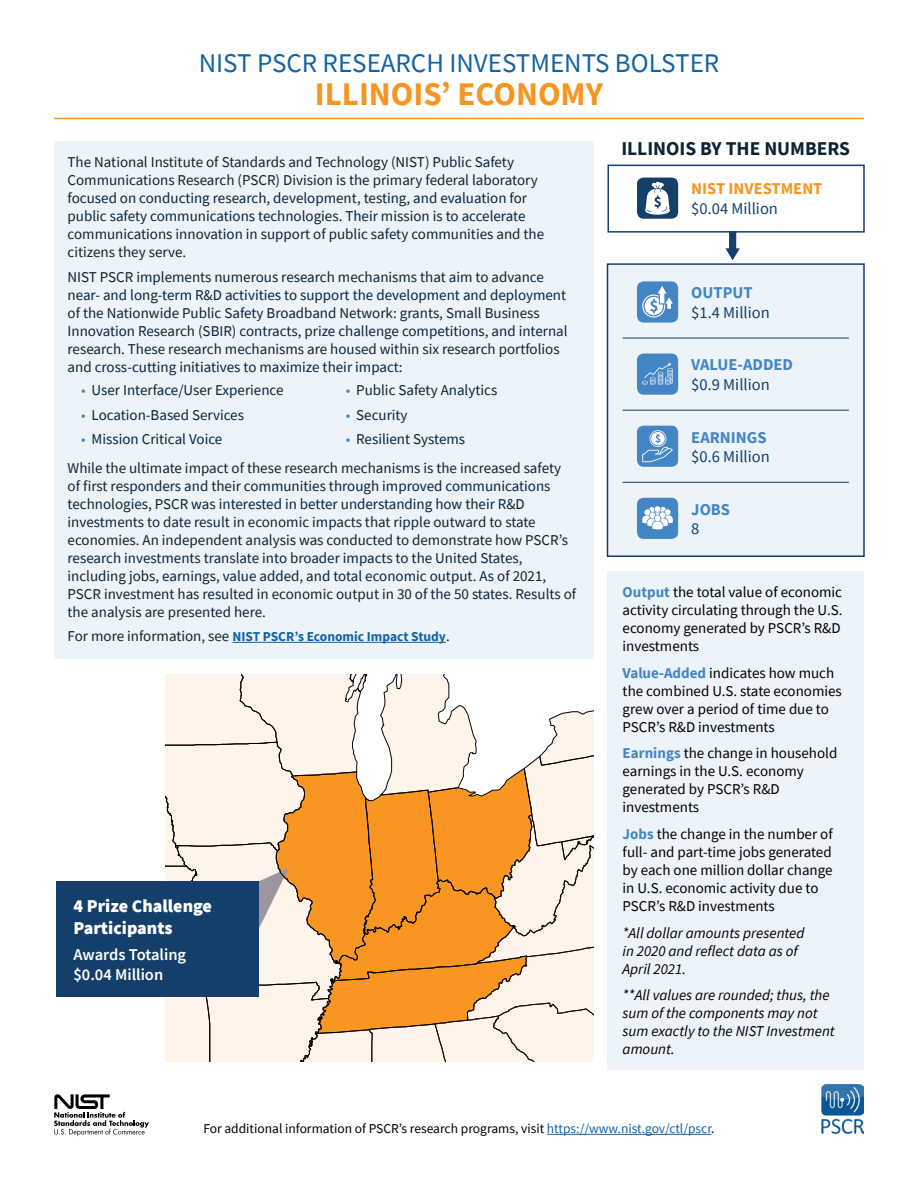
<style>
.page{position:relative;width:918px;height:1188px;background:#fff}
.page>*{position:absolute;margin:0;border:0;box-sizing:border-box;transform-origin:0 0}
.t1{font:700 33px "Source Sans Pro";color:#f89521}
.t2{font:27px "Source Sans Pro";color:#1262a4}
.t3{font:700 19.5px "Source Sans Pro";color:#0b2336}
.t4{font:900 18px/21.6px "Source Sans Pro";color:#fff}
.t5{font:16.5px "Source Sans Pro";color:#133f6a}
.t6{font:700 16.5px "Source Sans Pro";color:#4485c4}
.t7{font:600 16.5px/19.8px "Source Sans Pro";color:#fff}
.t8{font:700 16.5px "Source Sans Pro";color:#f89521}
.t9{font:15px/18px "Source Sans Pro";color:#0b2336}
.t10{font:15px/18px "Source Sans Pro";color:#000}
.t11{font:italic 15px/26.7px "Source Sans Pro";color:#000}
.t12{font:13.5px "Source Sans Pro";color:#000}
.t13{font:700 13.5px "Source Sans Pro";color:#1262a4}
.s1{color:#4485c4}
.s2{font-weight:400;font-size:15px;color:#0b2336}
.s3{font-weight:700;color:#4485c4}
.s4{color:#1262a4}
</style>
<div class="page">
<div style="left:54px;top:141px;width:540px;height:518px;background:#ecf3f9"></div>
<div style="left:608px;top:571px;width:256px;height:499px;background:#ecf3f9"></div>
<div style="left:607px;top:263px;width:258px;height:294px;background:#ecf3f9;border:2px solid #133f6a"></div>
<hr style="left:623px;top:482px;width:226px;height:1px;background:#133f6a">
<hr style="left:623px;top:410px;width:226px;height:1px;background:#133f6a">
<hr style="left:623px;top:338px;width:226px;height:1px;background:#133f6a">
<div style="left:608px;top:165px;width:257px;height:68px;border:2px solid #133f6a"></div>
<hr style="left:547px;top:1134px;width:164px;height:1px;background:#1262a4">
<hr style="left:232px;top:642px;width:214px;height:1px;background:#1262a4">
<hr style="left:54px;top:118px;width:810px;height:1px;background:#f89521">
<svg style="left:165px;top:674px;width:429px;height:387px;background:#f3d0a6"></svg>
<div style="left:56px;top:882px;width:202px;height:115px;background:#133f6a"></div>
<div style="left:637px;top:178px;width:41px;height:41px;background:#133f6a;border-radius:7px"></div>
<svg style="left:645px;top:182px;width:25px;height:33px"></svg>
<svg style="left:725px;top:231px;width:15px;height:29px"></svg>
<div style="left:637px;top:281px;width:41px;height:42px;background:#4385c5;border-radius:7px"></div>
<svg style="left:642px;top:286px;width:31px;height:32px"></svg>
<div style="left:637px;top:354px;width:41px;height:41px;background:#4385c5;border-radius:7px"></div>
<svg style="left:642px;top:363px;width:31px;height:22px"></svg>
<div style="left:637px;top:426px;width:41px;height:41px;background:#4385c5;border-radius:7px"></div>
<svg style="left:642px;top:430px;width:31px;height:32px"></svg>
<div style="left:637px;top:498px;width:41px;height:41px;background:#4385c5;border-radius:7px"></div>
<svg style="left:642px;top:506px;width:31px;height:24px"></svg>
<svg style="left:54px;top:1094px;width:95px;height:42px"></svg>
<img style="left:822px;top:1085px;width:42px;height:50px">
<h1 class="t2" style="left:199px;top:46px;width:522px">NIST PSCR RESEARCH INVESTMENTS BOLSTER</h1>
<h2 class="t1" style="left:315px;top:72px;width:290px">ILLINOIS’ ECONOMY</h2>
<p class="t9" style="left:68px;top:153px;width:478px">The National Institute of Standards and Technology (NIST) Public Safety Communications Research (PSCR) Division is the primary federal laboratory focused on conducting research, development, testing, and evaluation for public safety communications technologies. Their mission is to accelerate communications innovation in support of public safety communities and the citizens they serve.</p>
<p class="t9" style="left:68px;top:268px;width:502px">NIST PSCR implements numerous research mechanisms that aim to advance near- and long-term R&amp;D activities to support the development and deployment of the Nationwide Public Safety Broadband Network: grants, Small Business Innovation Research (SBIR) contracts, prize challenge competitions, and internal research. These research mechanisms are housed within six research portfolios and cross-cutting initiatives to maximize their impact:</p>
<p class="t9" style="left:81px;top:381px;width:204px"><span class="s1">•</span> User Interface/User Experience</p>
<p class="t9" style="left:346px;top:381px;width:153px"><span class="s1">•</span> Public Safety Analytics</p>
<p class="t9" style="left:81px;top:405px;width:164px"><span class="s1">•</span> Location-Based Services</p>
<p class="t9" style="left:346px;top:405px;width:63px"><span class="s1">•</span> Security</p>
<p class="t9" style="left:81px;top:430px;width:143px"><span class="s1">•</span> Mission Critical Voice</p>
<p class="t9" style="left:346px;top:430px;width:121px"><span class="s1">•</span> Resilient Systems</p>
<p class="t9" style="left:68px;top:459px;width:495px">While the ultimate impact of these research mechanisms is the increased safety</p>
<p class="t9" style="left:68px;top:477px;width:484px">of first responders and their communities through improved communications</p>
<p class="t9" style="left:68px;top:495px;width:510px">technologies, PSCR was interested in better understanding how their R&amp;D investments to date result in economic impacts that ripple outward to state economies. An independent analysis was conducted to demonstrate how PSCR’s research investments translate into broader impacts to the United States, including jobs, earnings, value added, and total economic output. As of 2021, PSCR investment has resulted in economic output in 30 of the 50 states. Results of the analysis are presented here.</p>
<p class="t13" style="left:68px;top:628px;width:384px"><span class="s2">For more information, see</span> NIST PSCR’s Economic Impact Study<span class="s2">.</span></p>
<p class="t4" style="left:73px;top:895px;width:140px">4 Prize Challenge<br>Participants</p>
<p class="t7" style="left:73px;top:945px;width:114px">Awards Totaling $0.04 Million</p>
<h3 class="t3" style="left:621px;top:136px;width:230px">ILLINOIS BY THE NUMBERS</h3>
<p class="t8" style="left:691px;top:178px;width:133px">NIST INVESTMENT</p>
<p class="t5" style="left:691px;top:198px;width:88px">$0.04 Million</p>
<p class="t6" style="left:691px;top:282px;width:63px">OUTPUT</p>
<p class="t5" style="left:691px;top:302px;width:80px">$1.4 Million</p>
<p class="t6" style="left:691px;top:354px;width:103px">VALUE-ADDED</p>
<p class="t5" style="left:691px;top:374px;width:80px">$0.9 Million</p>
<p class="t6" style="left:691px;top:426px;width:77px">EARNINGS</p>
<p class="t5" style="left:691px;top:446px;width:80px">$0.6 Million</p>
<p class="t6" style="left:691px;top:498px;width:40px">JOBS</p>
<p class="t5" style="left:691px;top:518px;width:10px">8</p>
<p class="t10" style="left:623px;top:583px;width:221px"><span class="s3">Output</span> the total value of economic activity circulating through the U.S. economy generated by PSCR’s R&amp;D investments</p>
<p class="t10" style="left:623px;top:664px;width:221px"><span class="s3">Value-Added</span> indicates how much the combined U.S. state economies grew over a period of time due to<br>PSCR’s R&amp;D investments</p>
<p class="t10" style="left:623px;top:744px;width:216px"><span class="s3">Earnings</span> the change in household earnings in the U.S. economy generated by PSCR’s R&amp;D investments</p>
<p class="t10" style="left:623px;top:825px;width:212px"><span class="s3">Jobs</span> the change in the number of full- and part-time jobs generated by each one million dollar change in U.S. economic activity due to<br>PSCR’s R&amp;D investments</p>
<p class="t11" style="left:623px;top:919px;width:183px">*All dollar amounts presented</p>
<p class="t11" style="left:623px;top:937px;width:177px">in 2020 and reflect data as of</p>
<p class="t11" style="left:623px;top:955px;width:208px">April 2021.<br>**All values are rounded; thus, the</p>
<p class="t11" style="left:623px;top:1004px;width:214px;line-height:18px">sum of the components may not sum exactly to the NIST Investment</p>
<p class="t11" style="left:623px;top:1036px;width:54px">amount.</p>
<p class="t12" style="left:203px;top:1120px;width:513px">For additional information of PSCR’s research programs, visit <span class="s4">https://www.nist.gov/ctl/pscr</span>.</p>
</div>
